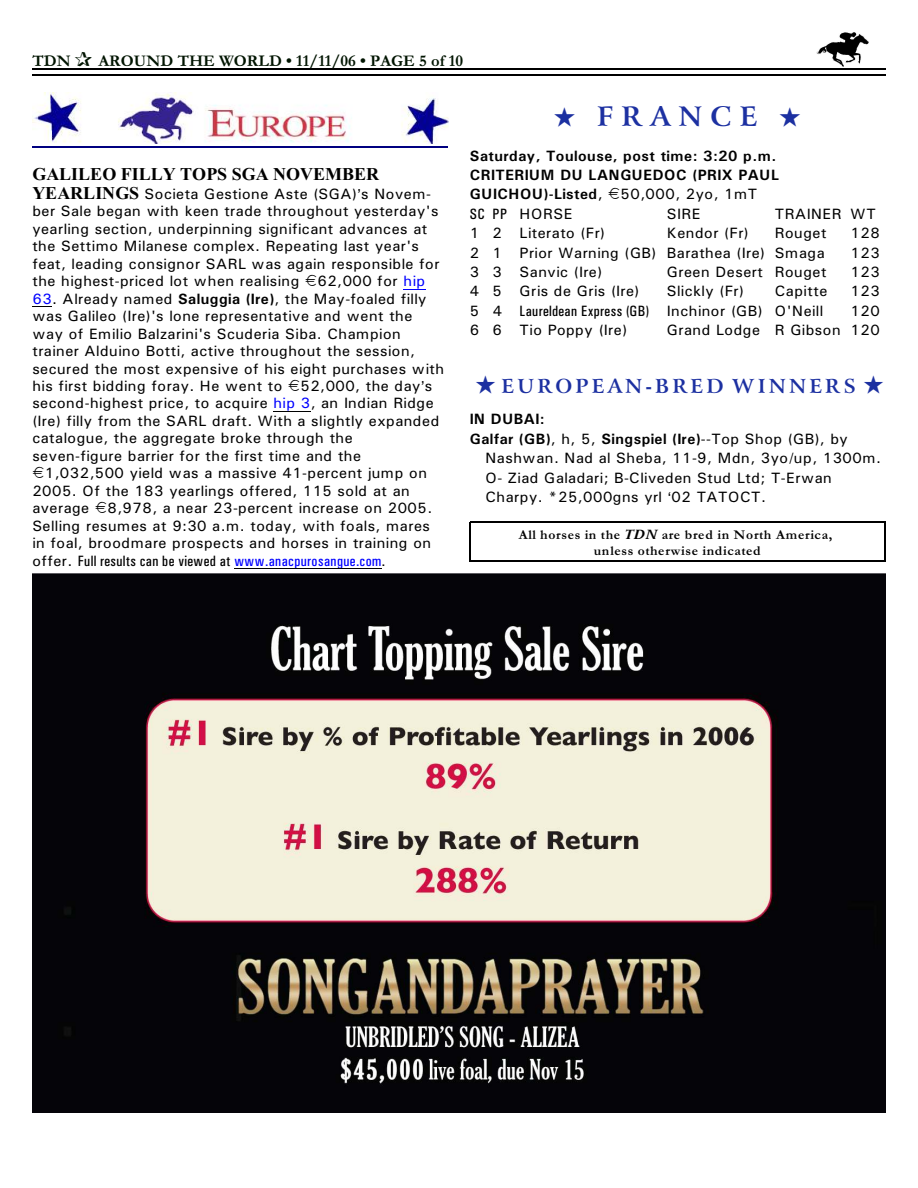
<style>
.page{position:relative;width:918px;height:1188px;background:#fff}
.page>*{position:absolute;margin:0;border:0;box-sizing:border-box;transform-origin:0 0}
.t1{font:700 27px "Arrus BT";letter-spacing:.3em;color:#1c30a1}
.t2{font:700 19.5px "Arrus BT";letter-spacing:.165em;color:#1c30a1}
.t3{font:700 18px "Times New Roman";color:#000}
.t4{font:700 16.5px "Garamond";color:#001400}
.t5{font:15px/17.4px "Univers";letter-spacing:.03em;color:#000}
.t6{font:700 15px/19.4px "Univers";letter-spacing:.035em;color:#000}
.t7{font:15px "Univers Condensed";letter-spacing:.02em;color:#000}
.t8{font:700 13.5px/17px "Garamond";letter-spacing:.055em;color:#000;text-align:center}
.s1{font-family:"Times New Roman";font-weight:700;font-size:18px}
.s2{color:#00f}
.s3{font-weight:700}
.s4{font-family:"Univers"}
.s5{font-weight:400}
.s6{font-family:"Univers Condensed";font-weight:400}
.s7{font-family:"Univers Condensed"}
.s8{font-style:italic}
</style>
<div class="page">
<img style="left:817px;top:32px;width:51px;height:34px">
<hr style="left:32px;top:68px;width:853px;height:1px;background:#000">
<hr style="left:32px;top:75px;width:853px;height:1px;background:#000">
<img style="left:32px;top:93px;width:416px;height:51px">
<hr style="left:32px;top:147px;width:416px;height:1px;background:#000080">
<svg style="left:404px;top:289px;width:22px;height:1px"></svg>
<svg style="left:32px;top:306px;width:20px;height:1px"></svg>
<hr style="left:273px;top:411px;width:38px;height:1px;background:#000">
<hr style="left:234px;top:568px;width:148px;height:1px;background:#000">
<img style="left:32px;top:573px;width:854px;height:539px">
<hr style="left:470px;top:522px;width:1px;height:40px;background:#000">
<hr style="left:884px;top:522px;width:1px;height:40px;background:#000">
<hr style="left:470px;top:522px;width:415px;height:1px;background:#000">
<hr style="left:470px;top:561px;width:415px;height:1px;background:#000">
<p class="t4" style="left:32px;top:55px;width:40px">TDN</p>
<p class="t4" style="left:98px;top:55px;width:366px">AROUND THE WORLD • 11/11/06 • PAGE 5 of 10</p>
<h1 class="t1" style="left:554px;top:106px;width:248px">★ FRANCE ★</h1>
<p class="t3" style="left:32px;top:168px;width:348px">GALILEO FILLY TOPS SGA NOVEMBER</p>
<p class="t5" style="left:32px;top:187px;width:409px"><span class="s1">YEARLINGS</span> Societa Gestione Aste (SGA) s Novem&shy;ber Sale began with keen trade throughout yesterday's yearling section, underpinning significant advances at the Settimo Milanese complex. Repeating last year's feat, leading consignor SARL was again responsible for the highest-priced lot when realising 62,000 for <span class="s2">hip</span></p>
<p class="t5" style="left:32px;top:291px;width:413px"><span class="s2">63</span>. Already named <span class="s3">Saluggia (Ire)</span>, the May-foaled filly was Galileo (Ire)'s lone representative and went the way of Emilio Balzarini's Scuderia Siba. Champion trainer Alduino Botti, active throughout the session, secured the most expensive of his eight purchases with his first bidding foray. He went to 52,000, the day s second-highest price, to acquire <span class="s2">hip 3</span>, an Indian Ridge (Ire) filly from the SARL draft. With a slightly expanded catalogue, the aggregate broke through the seven-figure barrier for the first time and the</p>
<p class="t5" style="left:32px;top:466px;width:402px;text-indent:12px">1,032,500 yield was a massive 41-percent jump on 2005. Of the 183 yearlings offered, 115 sold at an average 8,978, a near 23-percent increase on 2005.<br>Selling resumes at 9:30 a.m. today, with foals, mares in foal, broodmare prospects and horses in training on</p>
<p class="t7" style="left:32px;top:555px;width:354px"><span class="s4">offer.</span> Full results can be viewed at <span class="s2">www.anacpurosangue.com</span>.</p>
<p class="t6" style="left:470px;top:147px;width:311px">Saturday, Toulouse, post time: 3:20 p.m.<br>CRITERIUM DU LANGUEDOC (PRIX PAUL<br>GUICHOU)-Listed<span class="s5">, 50,000, 2yo, 1mT<br></span><span class="s6">SC PP</span> <span class="s5">HORSE</span></p>
<p class="t5" style="left:667px;top:206px;width:35px">SIRE</p>
<p class="t5" style="left:775px;top:206px;width:102px">TRAINER WT</p>
<p class="t5" style="left:470px;top:226px;width:137px">1 2 Literato (Fr)</p>
<p class="t5" style="left:667px;top:226px;width:84px">Kendor (Fr)</p>
<p class="t5" style="left:775px;top:226px;width:53px">Rouget</p>
<p class="t5" style="left:850px;top:226px;width:31px">128</p>
<p class="t5" style="left:470px;top:245px;width:356px">2 1 Prior Warning (GB) Barathea (Ire) Smaga</p>
<p class="t5" style="left:851px;top:245px;width:31px">123</p>
<p class="t5" style="left:470px;top:264px;width:134px">3 3 Sanvic (Ire)</p>
<p class="t5" style="left:667px;top:264px;width:161px">Green Desert Rouget</p>
<p class="t5" style="left:851px;top:264px;width:31px">123</p>
<p class="t5" style="left:470px;top:284px;width:171px">4 5 Gris de Gris (Ire)</p>
<p class="t5" style="left:667px;top:284px;width:79px">Slickly (Fr)</p>
<p class="t5" style="left:775px;top:284px;width:54px">Capitte</p>
<p class="t5" style="left:850px;top:284px;width:31px">123</p>
<p class="t5" style="left:470px;top:303px;width:355px">5 4 <span class="s7">Laureldean Express (GB)</span> Inchinor (GB) O'Neill</p>
<p class="t5" style="left:850px;top:303px;width:31px">120</p>
<p class="t5" style="left:470px;top:323px;width:159px">6 6 Tio Poppy (Ire)</p>
<p class="t5" style="left:667px;top:323px;width:214px">Grand Lodge R Gibson 120</p>
<h2 class="t2" style="left:476px;top:378px;width:410px">★ EUROPEAN-BRED WINNERS ★</h2>
<p class="t6" style="left:470px;top:411px;width:76px">IN DUBAI:</p>
<p class="t6" style="left:470px;top:430px;width:380px">Galfar (GB)<span class="s5">, h, 5,</span> Singspiel (Ire)<span class="s5">--Top Shop (GB), by</span></p>
<p class="t5" style="left:485px;top:451px;width:397px">Nashwan. Nad al Sheba, 11-9, Mdn, 3yo/up, 1300m.</p>
<p class="t5" style="left:485px;top:470px;width:348px">O- Ziad Galadari; B-Cliveden Stud Ltd; T-Erwan</p>
<p class="t5" style="left:485px;top:490px;width:282px">Charpy. *25,000gns yrl 02 TATOCT.</p>
<p class="t8" style="left:519px;top:527px;width:315px">All horses in the <span class="s8">TDN</span> are bred in North America, unless otherwise indicated</p>
</div>
